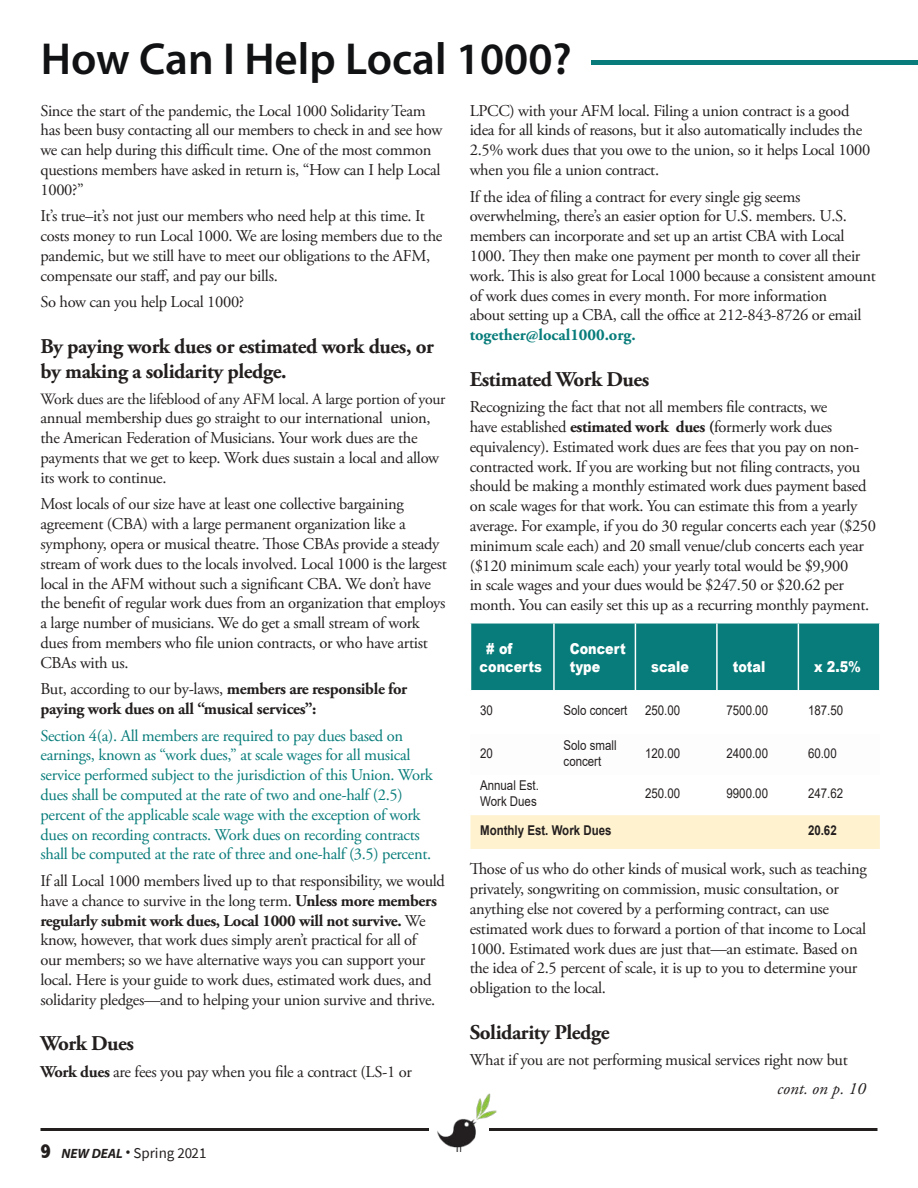
<style>
.page{position:relative;width:918px;height:1188px;background:#fff}
.page>*{position:absolute;margin:0;border:0;box-sizing:border-box;transform-origin:0 0}
.t1{font:600 45px "Myriad Pro";color:#111213}
.t2{font:700 21px/25.2px "Adobe Garamond Pro";letter-spacing:-.02em;color:#241f1f}
.t3{font:italic 17.25px "Adobe Garamond Pro";color:#241f1f}
.t4{font:16.5px/19.8px "Adobe Garamond Pro";letter-spacing:-.02em;color:#241f1f}
.t5{font:16.5px/19.8px "Adobe Garamond Pro";letter-spacing:-.02em;color:#077c7a}
.t6{font:700 16.5px/19.8px "Adobe Garamond Pro";letter-spacing:-.02em;color:#241f1f}
.t7{font:700 16.5px "Adobe Garamond Pro";color:#077c7a}
.t8{font:15.75px "Adobe Garamond Pro";letter-spacing:-.02em;color:#241f1f}
.t9{font:900 15px/18px "Arial";color:#fff;scale:.85 1}
.t10{font:15px "Source Sans Pro";color:#241f1f}
.t11{font:13.5px/16.2px "Arial";color:#241f1f;scale:.85 1}
.t12{font:700 13.5px "Arial";color:#241f1f;scale:.85 1}
.s1{font-weight:400}
.s2{font-weight:700}
.s3{font-family:"Abadi";font-weight:800;font-stretch:condensed;font-size:21px}
.s4{font-family:"Myriad Pro";font-weight:700;font-style:italic;font-size:13.5px}
</style>
<div class="page">
<hr style="left:40px;top:1128px;width:838px;height:3px;background:#241f1f">
<div style="left:429px;top:1120px;width:60px;height:48px;background:#fff"></div>
<img style="left:437px;top:1094px;width:60px;height:58px">
<div style="left:471px;top:624px;width:408px;height:66px;background:#077c7a"></div>
<div style="left:470px;top:815px;width:410px;height:34px;background:#fef2cf"></div>
<hr style="left:798px;top:624px;width:1px;height:66px;background:#fff">
<hr style="left:635px;top:624px;width:1px;height:66px;background:#fff">
<hr style="left:716px;top:624px;width:2px;height:66px;background:#fff">
<hr style="left:553px;top:624px;width:2px;height:66px;background:#fff">
<hr style="left:592px;top:60px;width:326px;height:4px;background:#077c7a">
<h1 class="t1" style="left:41px;top:31px;width:532px">How Can I Help Local 1000?</h1>
<p class="t4" style="left:40px;top:101px;width:403px">Since the start of the pandemic, the Local 1000 Solidarity Team has been busy contacting all our members to check in and see how we can help during this difficult time. One of the most common questions members have asked in return is, “How can I help Local 1000?”</p>
<p class="t4" style="left:40px;top:207px;width:403px">It’s true–it’s not just our members who need help at this time. It costs money to run Local 1000. We are losing members due to the pandemic, but we still have to meet our obligations to the AFM, compensate our staff, and pay our bills.</p>
<p class="t4" style="left:40px;top:293px;width:205px">So how can you help Local 1000?</p>
<p class="t2" style="left:40px;top:334px;width:395px">By paying work dues or estimated work dues, or by making a solidarity pledge.</p>
<p class="t8" style="left:40px;top:389px;width:406px">Work dues are the lifeblood of any AFM local. A large portion of your</p>
<p class="t4" style="left:40px;top:409px;width:400px">annual membership dues go straight to our international union, the American Federation of Musicians. Your work dues are the payments that we get to keep. Work dues sustain a local and allow its work to continue.</p>
<p class="t4" style="left:40px;top:495px;width:408px">Most locals of our size have at least one collective bargaining agreement (CBA) with a large permanent organization like a symphony, opera or musical theatre. Those CBAs provide a steady stream of work dues to the locals involved. Local 1000 is the largest local in the AFM without such a significant CBA. We don’t have the benefit of regular work dues from an organization that employs a large number of musicians. We do get a small stream of work dues from members who file union contracts, or who have artist CBAs with us.</p>
<p class="t6" style="left:40px;top:680px;width:368px"><span class="s1">But, according to our by-laws,</span> members are responsible for paying work dues on all “musical services”:</p>
<p class="t5" style="left:40px;top:726px;width:394px">Section 4(a). All members are required to pay dues based on earnings, known as “work dues,” at scale wages for all musical service performed subject to the jurisdiction of this Union. Work dues shall be computed at the rate of two and one-half (2.5) percent of the applicable scale wage with the exception of work dues on recording contracts. Work dues on recording contracts shall be computed at the rate of three and one-half (3.5) percent.</p>
<p class="t4" style="left:40px;top:871px;width:406px">If all Local 1000 members lived up to that responsibility, we would have a chance to survive in the long term. <span class="s2">Unless more members regularly submit work dues, Local 1000 will not survive.</span> We know, however, that work dues simply aren’t practical for all of<br>our members; so we have alternative ways you can support your local. Here is your guide to work dues, estimated work dues, and solidarity pledges—and to helping your union survive and thrive.</p>
<p class="t2" style="left:40px;top:1031px;width:95px">Work Dues</p>
<p class="t4" style="left:40px;top:1062px;width:373px"><span class="s2">Work dues</span> are fees you pay when you file a contract (LS-1 or</p>
<p class="t4" style="left:470px;top:101px;width:402px">LPCC) with your AFM local. Filing a union contract is a good idea for all kinds of reasons, but it also automatically includes the 2.5% work dues that you owe to the union, so it helps Local 1000 when you file a union contract.</p>
<p class="t4" style="left:470px;top:187px;width:408px">If the idea of filing a contract for every single gig seems overwhelming, there’s an easier option for U.S. members. U.S. members can incorporate and set up an artist CBA with Local 1000. They then make one payment per month to cover all their work. This is also great for Local 1000 because a consistent amount of work dues comes in every month. For more information<br>about setting up a CBA, call the office at 212-843-8726 or email</p>
<p class="t7" style="left:470px;top:325px;width:168px">together@local1000.org.</p>
<p class="t2" style="left:470px;top:367px;width:181px">Estimated Work Dues</p>
<p class="t4" style="left:470px;top:398px;width:408px">Recognizing the fact that not all members file contracts, we<br>have established <span class="s2">estimated work dues (</span>formerly work dues equivalency). Estimated work dues are fees that you pay on non&shy;contracted work. If you are working but not filing contracts, you should be making a monthly estimated work dues payment based on scale wages for that work. You can estimate this from a yearly average. For example, if you do 30 regular concerts each year ($250 minimum scale each) and 20 small venue/club concerts each year ($120 minimum scale each) your yearly total would be $9,900<br>in scale wages and your dues would be $247.50 or $20.62 per month. You can easily set this up as a recurring monthly payment.</p>
<p class="t9" style="left:480px;top:640px;width:75px;text-indent:7px"># of concerts</p>
<p class="t9" style="left:570px;top:640px;width:67px">Concert type</p>
<p class="t9" style="left:651px;top:658px;width:46px">scale</p>
<p class="t9" style="left:733px;top:658px;width:40px">total</p>
<p class="t9" style="left:814px;top:658px;width:57px">x 2.5%</p>
<p class="t11" style="left:480px;top:702px;width:17px">30</p>
<p class="t11" style="left:564px;top:702px;width:77px">Solo concert</p>
<p class="t11" style="left:645px;top:702px;width:43px">250.00</p>
<p class="t11" style="left:727px;top:702px;width:50px">7500.00</p>
<p class="t11" style="left:808px;top:702px;width:43px">187.50</p>
<p class="t11" style="left:480px;top:745px;width:17px">20</p>
<p class="t11" style="left:564px;top:737px;width:64px">Solo small concert</p>
<p class="t11" style="left:645px;top:745px;width:43px">120.00</p>
<p class="t11" style="left:727px;top:745px;width:50px">2400.00</p>
<p class="t11" style="left:808px;top:745px;width:35px">60.00</p>
<p class="t11" style="left:480px;top:777px;width:71px">Annual Est.<br>Work Dues</p>
<p class="t11" style="left:645px;top:785px;width:43px">250.00</p>
<p class="t11" style="left:727px;top:785px;width:50px">9900.00</p>
<p class="t11" style="left:808px;top:785px;width:43px">247.62</p>
<p class="t12" style="left:480px;top:821px;width:156px">Monthly Est. Work Dues</p>
<p class="t12" style="left:808px;top:821px;width:35px">20.62</p>
<p class="t4" style="left:470px;top:860px;width:399px">Those of us who do other kinds of musical work, such as teaching privately, songwriting on commission, music consultation, or anything else not covered by a performing contract, can use estimated work dues to forward a portion of that income to Local 1000. Estimated work dues are just that—an estimate. Based on the idea of 2.5 percent of scale, it is up to you to determine your obligation to the local.</p>
<p class="t2" style="left:470px;top:1020px;width:141px">Solidarity Pledge</p>
<p class="t4" style="left:470px;top:1051px;width:380px">What if you are not performing musical services right now but</p>
<p class="t3" style="left:777px;top:1078px;width:90px">cont. on p. 10</p>
<p class="t10" style="left:41px;top:1143px;width:167px"><span class="s3">9</span> <span class="s4">NEW DEAL</span> • Spring 2021</p>
</div>
